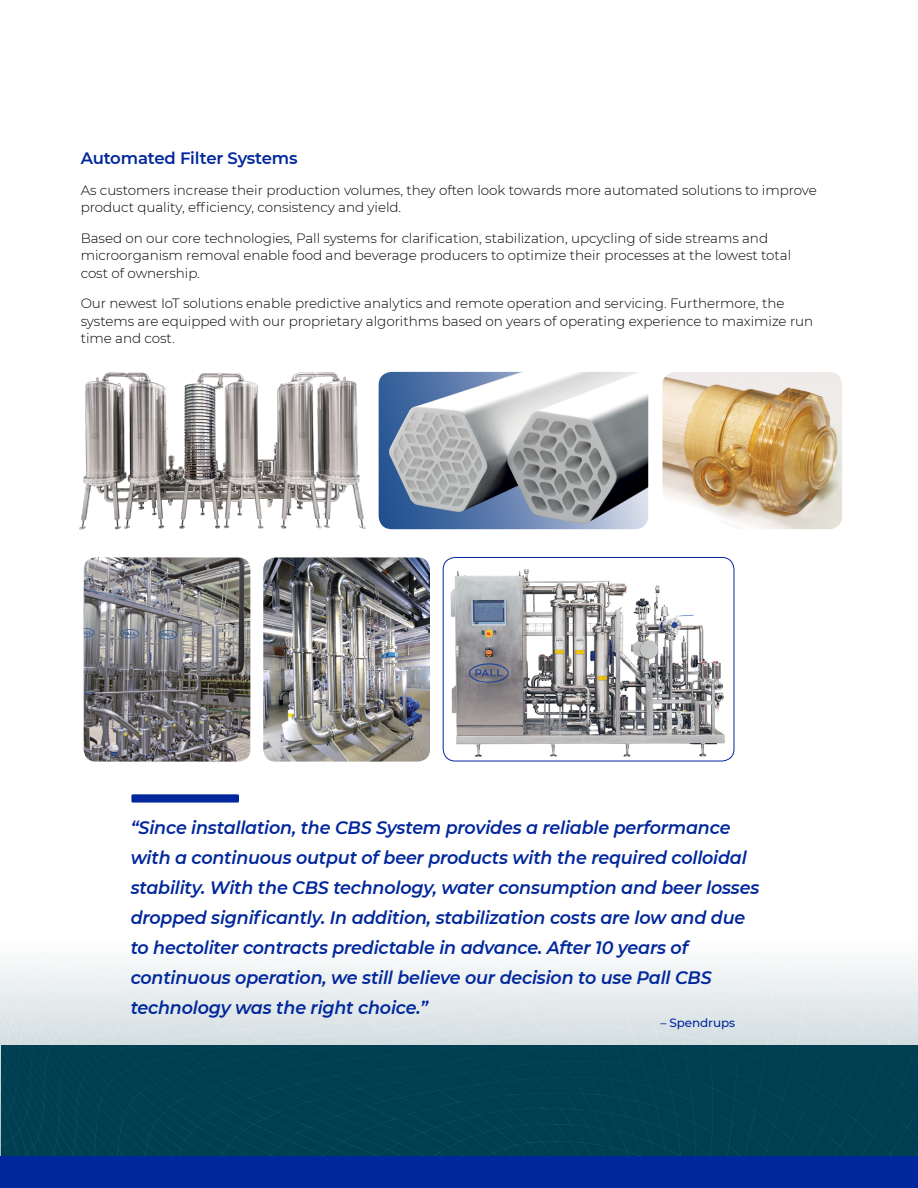
<style>
.page{position:relative;width:918px;height:1188px;background:#fff}
.page>*{position:absolute;margin:0;border:0;box-sizing:border-box;transform-origin:0 0}
.t1{font:italic 600 18px/30px "Montserrat";letter-spacing:-.01em;color:#00279c}
.t2{font:600 16.5px "Montserrat";letter-spacing:-.01em;color:#00279c}
.t3{font:300 13.5px/17.2px "Montserrat";letter-spacing:-.005em;color:#000}
.t4{font:500 12px "Montserrat";letter-spacing:-.01em;color:#00279c}
</style>
<div class="page">
<div style="left:0;top:1156px;width:918px;height:32px;background:#00279c"></div>
<div style="left:0;top:937px;width:918px;height:219px;background:#003e52"></div>
<img style="left:0;top:937px;width:918px;height:109px">
<img style="left:84px;top:557px;width:166px;height:205px">
<img style="left:263px;top:557px;width:167px;height:205px">
<img style="left:79px;top:372px;width:287px;height:158px">
<img style="left:443px;top:557px;width:291px;height:204px">
<div style="left:443px;top:557px;width:291px;height:204px;border:1px solid #00279c;border-radius:12px"></div>
<img style="left:379px;top:372px;width:269px;height:157px">
<img style="left:662px;top:372px;width:180px;height:157px">
<div style="left:131px;top:794px;width:108px;height:9px;background:#00279c;border-radius:2px"></div>
<p class="t2" style="left:81px;top:147px;width:218px">Automated Filter Systems</p>
<p class="t3" style="left:81px;top:181px;width:738px">As customers increase their production volumes, they often look towards more automated solutions to improve product quality, efficiency, consistency and yield.</p>
<p class="t3" style="left:81px;top:229px;width:712px">Based on our core technologies, Pall systems for clarification, stabilization, upcycling of side streams and microorganism removal enable food and beverage producers to optimize their processes at the lowest total cost of ownership.</p>
<p class="t3" style="left:81px;top:295px;width:734px">Our newest IoT solutions enable predictive analytics and remote operation and servicing. Furthermore, the systems are equipped with our proprietary algorithms based on years of operating experience to maximize run time and cost.</p>
<p class="t1" style="left:131px;top:812px;width:630px">“Since installation, the CBS System provides a reliable performance with a continuous output of beer products with the required colloidal stability. With the CBS technology, water consumption and beer losses dropped significantly. In addition, stabilization costs are low and due to hectoliter contracts predictable in advance. After 10 years of continuous operation, we still believe our decision to use Pall CBS technology was the right choice.”</p>
<p class="t4" style="left:661px;top:1014px;width:76px">– Spendrups</p>
</div>
